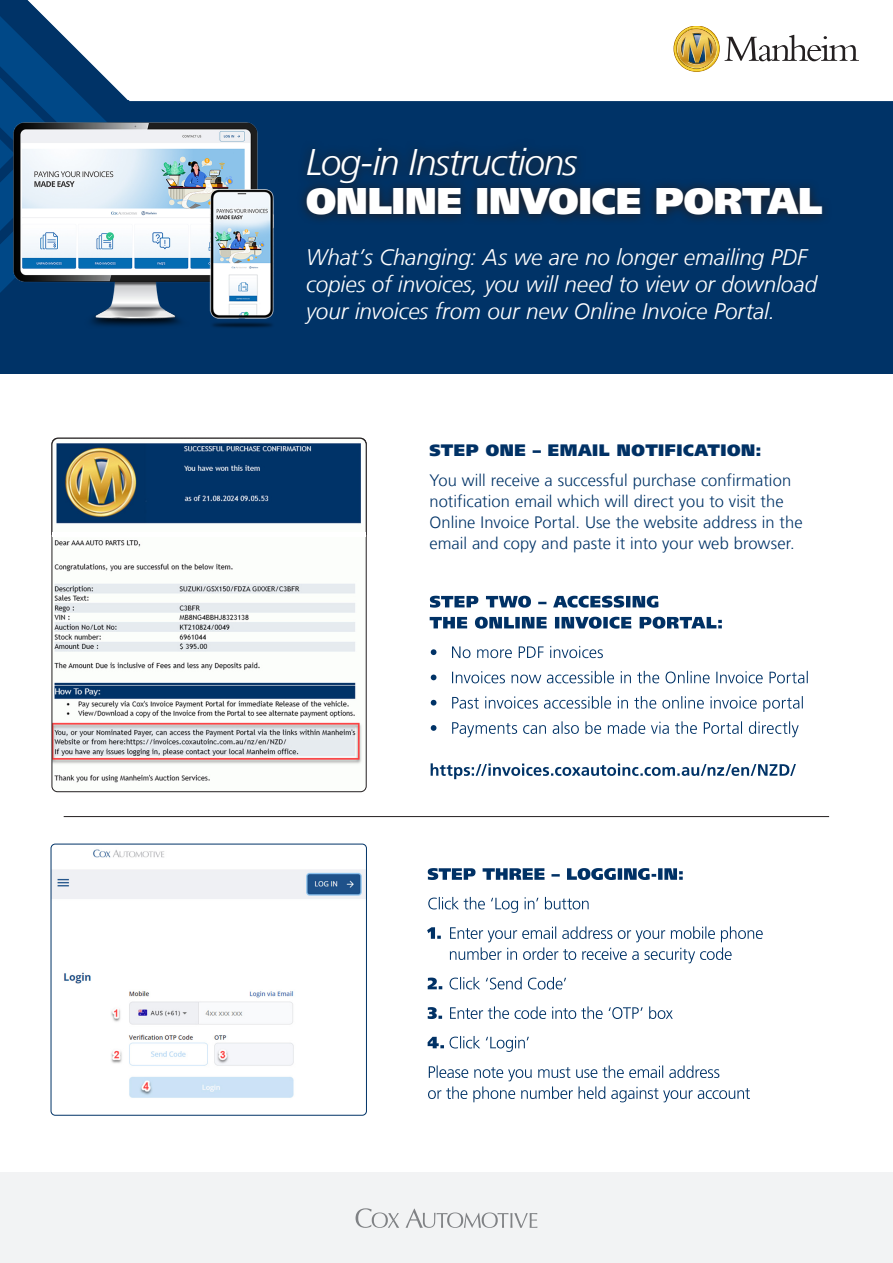
<style>
.page{position:relative;width:893px;height:1263px;background:#fff}
.page>*{position:absolute;margin:0;border:0;box-sizing:border-box;transform-origin:0 0}
.Body{font:900 37.05px/39.2px "Frutiger";letter-spacing:-.005em;color:#fff}
.Body-2{font:italic 300 22.5px/27px "Frutiger";letter-spacing:-.005em;color:#fff}
.Back_Page_Breakout{font:300 16.5px/21px "Frutiger";letter-spacing:.005em;color:#003367}
.Back_Page_Breakout-2{font:900 16.5px "Frutiger";letter-spacing:.03em;color:#003165}
.s1{font-weight:300;font-style:italic}
</style>
<div class="page">
<div style="left:0;top:1172px;width:893px;height:91px;background:#f2f3f4"></div>
<svg style="left:356px;top:1208px;width:43px;height:20px"></svg>
<svg style="left:406px;top:1209px;width:131px;height:19px"></svg>
<svg style="left:431px;top:763px;width:365px;height:16px"></svg>
<svg style="left:431px;top:721px;width:368px;height:16px"></svg>
<svg style="left:431px;top:696px;width:372px;height:16px"></svg>
<svg style="left:431px;top:671px;width:377px;height:12px"></svg>
<svg style="left:431px;top:646px;width:172px;height:12px"></svg>
<svg style="left:430px;top:617px;width:292px;height:12px"></svg>
<svg style="left:430px;top:596px;width:228px;height:12px"></svg>
<svg style="left:428px;top:1065px;width:322px;height:37px"></svg>
<svg style="left:450px;top:1036px;width:79px;height:16px"></svg>
<svg style="left:428px;top:1037px;width:16px;height:11px"></svg>
<svg style="left:450px;top:1006px;width:223px;height:13px"></svg>
<svg style="left:428px;top:1007px;width:14px;height:12px"></svg>
<svg style="left:450px;top:977px;width:116px;height:12px"></svg>
<svg style="left:428px;top:977px;width:14px;height:12px"></svg>
<svg style="left:450px;top:926px;width:313px;height:37px"></svg>
<svg style="left:427px;top:927px;width:14px;height:12px"></svg>
<svg style="left:428px;top:897px;width:161px;height:16px"></svg>
<svg style="left:428px;top:868px;width:255px;height:12px"></svg>
<div style="left:0;top:101px;width:893px;height:273px;background:#003367"></div>
<svg style="left:367px;top:150px;width:458px;height:70px"></svg>
<svg style="left:367px;top:26px;width:526px;height:76px"></svg>
<img style="left:51px;top:844px;width:315px;height:271px">
<div style="left:51px;top:844px;width:316px;height:271px;border:1px solid #003367;border-radius:4px"></div>
<hr style="left:64px;top:816px;width:765px;height:1px;background:#231f20">
<img style="left:52px;top:540px;width:314px;height:252px">
<svg style="left:0;top:0;width:367px;height:537px"></svg>
<img style="left:179px;top:491px;width:170px;height:16px">
<div style="left:52px;top:532px;width:314px;height:5px;background:#fff"></div>
<p class="Body" style="left:306px;top:142px;width:518px"><span class="s1">Log-in Instructions<br></span>ONLINE INVOICE PORTAL</p>
<p class="Body-2" style="left:306px;top:244px;width:513px">What’s Changing: As we are no longer emailing PDF copies of invoices, you will need to view or download your invoices from our new Online Invoice Portal.</p>
<p class="Back_Page_Breakout-2" style="left:429px;top:441px;width:334px">STEP ONE – EMAIL NOTIFICATION:</p>
<p class="Back_Page_Breakout" style="left:429px;top:470px;width:375px">You will receive a successful purchase confirmation notification email which will direct you to visit the Online Invoice Portal. Use the website address in the email and copy and paste it into your web browser.</p>
</div>
